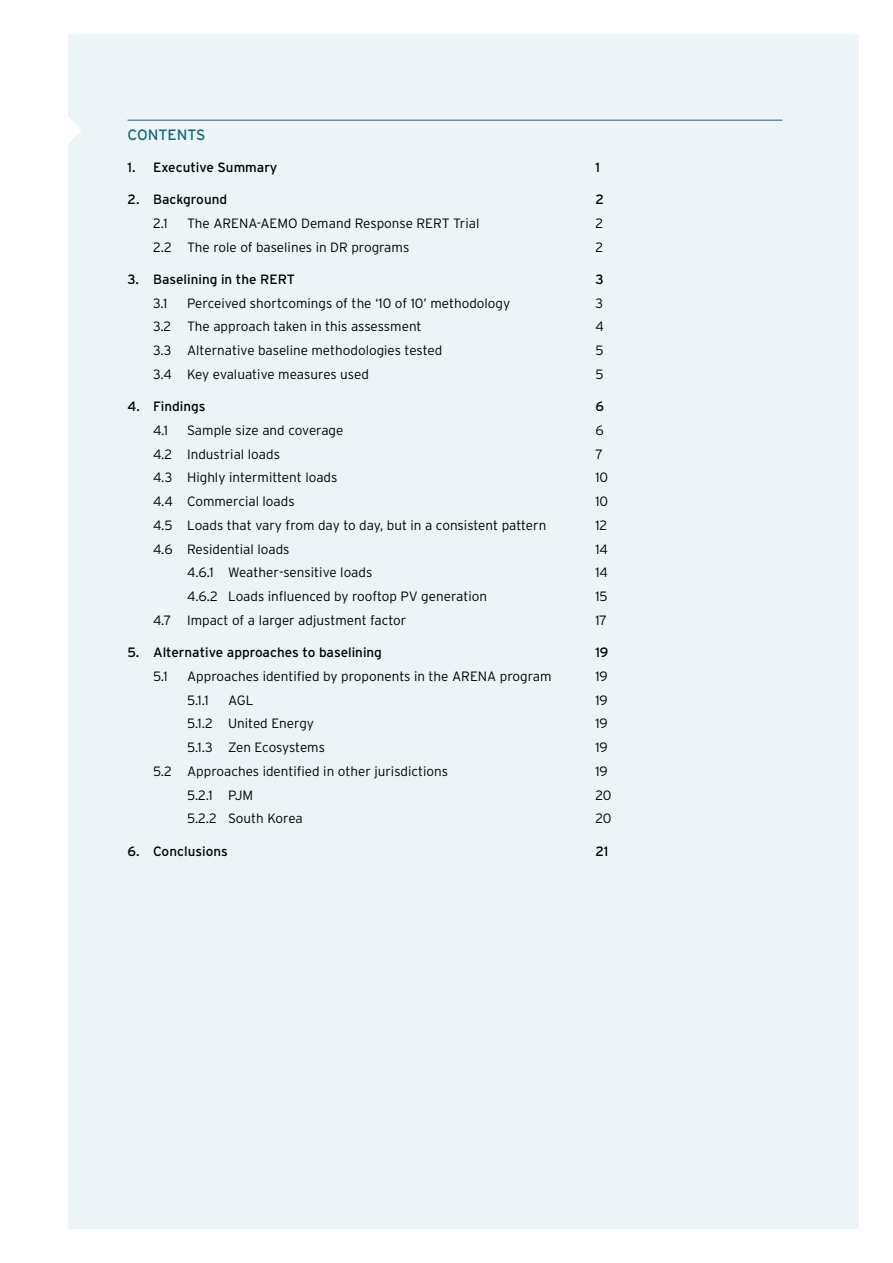
<style>
.page{position:relative;width:893px;height:1263px;background:#fff}
.page>*{position:absolute;margin:0;border:0;box-sizing:border-box;transform-origin:0 0}
.t1{font:15px "Interstate";color:#14697a}
.t2{font:300 13.5px "Interstate";color:#000}
.t3{font:13.5px "Interstate";color:#000}
</style>
<div class="page">
<div style="left:68px;top:34px;width:791px;height:1195px;background:#ecf4f8"></div>
<svg style="left:68px;top:117px;width:13px;height:26px"></svg>
<hr style="left:128px;top:120px;width:654px;height:1px;background:#14697a">
<p class="t1" style="left:128px;top:126px;width:80px">CONTENTS</p>
<p class="t3" style="left:128px;top:160px;width:151px">1. Executive Summary</p>
<p class="t3" style="left:595px;top:160px;width:6px">1</p>
<p class="t3" style="left:128px;top:192px;width:101px">2. Background</p>
<p class="t3" style="left:595px;top:192px;width:10px">2</p>
<p class="t2" style="left:153px;top:216px;width:16px">2.1</p>
<p class="t2" style="left:187px;top:216px;width:294px">The ARENA-AEMO Demand Response RERT Trial</p>
<p class="t2" style="left:595px;top:216px;width:9px">2</p>
<p class="t2" style="left:153px;top:239px;width:258px">2.2 The role of baselines in DR programs</p>
<p class="t2" style="left:595px;top:239px;width:9px">2</p>
<p class="t3" style="left:128px;top:272px;width:169px">3. Baselining in the RERT</p>
<p class="t3" style="left:595px;top:272px;width:10px">3</p>
<p class="t2" style="left:153px;top:295px;width:16px">3.1</p>
<p class="t2" style="left:187px;top:295px;width:325px">Perceived shortcomings of the ‘10 of 10’ methodology</p>
<p class="t2" style="left:595px;top:295px;width:9px">3</p>
<p class="t2" style="left:153px;top:319px;width:270px">3.2 The approach taken in this assessment</p>
<p class="t2" style="left:595px;top:319px;width:10px">4</p>
<p class="t2" style="left:153px;top:343px;width:291px">3.3 Alternative baseline methodologies tested</p>
<p class="t2" style="left:595px;top:343px;width:10px">5</p>
<p class="t2" style="left:153px;top:367px;width:217px">3.4 Key evaluative measures used</p>
<p class="t2" style="left:595px;top:367px;width:10px">5</p>
<p class="t3" style="left:128px;top:399px;width:80px">4. Findings</p>
<p class="t3" style="left:595px;top:399px;width:10px">6</p>
<p class="t2" style="left:153px;top:423px;width:17px">4.1</p>
<p class="t2" style="left:187px;top:423px;width:158px">Sample size and coverage</p>
<p class="t2" style="left:595px;top:423px;width:10px">6</p>
<p class="t2" style="left:153px;top:446px;width:128px">4.2 Industrial loads</p>
<p class="t2" style="left:595px;top:446px;width:9px">7</p>
<p class="t2" style="left:153px;top:470px;width:186px">4.3 Highly intermittent loads</p>
<p class="t2" style="left:595px;top:470px;width:14px">10</p>
<p class="t2" style="left:153px;top:494px;width:143px">4.4 Commercial loads</p>
<p class="t2" style="left:595px;top:494px;width:14px">10</p>
<p class="t2" style="left:153px;top:518px;width:395px">4.5 Loads that vary from day to day, but in a consistent pattern</p>
<p class="t2" style="left:595px;top:518px;width:13px">12</p>
<p class="t2" style="left:153px;top:541px;width:138px">4.6 Residential loads</p>
<p class="t2" style="left:595px;top:541px;width:14px">14</p>
<p class="t2" style="left:187px;top:565px;width:187px">4.6.1 Weather-sensitive loads</p>
<p class="t2" style="left:595px;top:565px;width:14px">14</p>
<p class="t2" style="left:187px;top:589px;width:301px">4.6.2 Loads influenced by rooftop PV generation</p>
<p class="t2" style="left:595px;top:589px;width:14px">15</p>
<p class="t2" style="left:153px;top:613px;width:255px">4.7 Impact of a larger adjustment factor</p>
<p class="t2" style="left:595px;top:613px;width:13px">17</p>
<p class="t3" style="left:128px;top:645px;width:256px">5. Alternative approaches to baselining</p>
<p class="t3" style="left:595px;top:645px;width:15px">19</p>
<p class="t2" style="left:153px;top:669px;width:16px">5.1</p>
<p class="t2" style="left:187px;top:669px;width:366px">Approaches identified by proponents in the ARENA program</p>
<p class="t2" style="left:595px;top:669px;width:14px">19</p>
<p class="t2" style="left:187px;top:692px;width:23px">5.1.1</p>
<p class="t2" style="left:228px;top:692px;width:27px">AGL</p>
<p class="t2" style="left:595px;top:692px;width:14px">19</p>
<p class="t2" style="left:187px;top:716px;width:128px">5.1.2 United Energy</p>
<p class="t2" style="left:595px;top:716px;width:14px">19</p>
<p class="t2" style="left:187px;top:740px;width:139px">5.1.3 Zen Ecosystems</p>
<p class="t2" style="left:595px;top:740px;width:14px">19</p>
<p class="t2" style="left:153px;top:764px;width:297px">5.2 Approaches identified in other jurisdictions</p>
<p class="t2" style="left:595px;top:764px;width:14px">19</p>
<p class="t2" style="left:187px;top:787px;width:68px">5.2.1 PJM</p>
<p class="t2" style="left:595px;top:787px;width:18px">20</p>
<p class="t2" style="left:187px;top:811px;width:117px">5.2.2 South Korea</p>
<p class="t2" style="left:595px;top:811px;width:18px">20</p>
<p class="t3" style="left:128px;top:843px;width:102px">6. Conclusions</p>
<p class="t3" style="left:595px;top:843px;width:15px">21</p>
</div>
